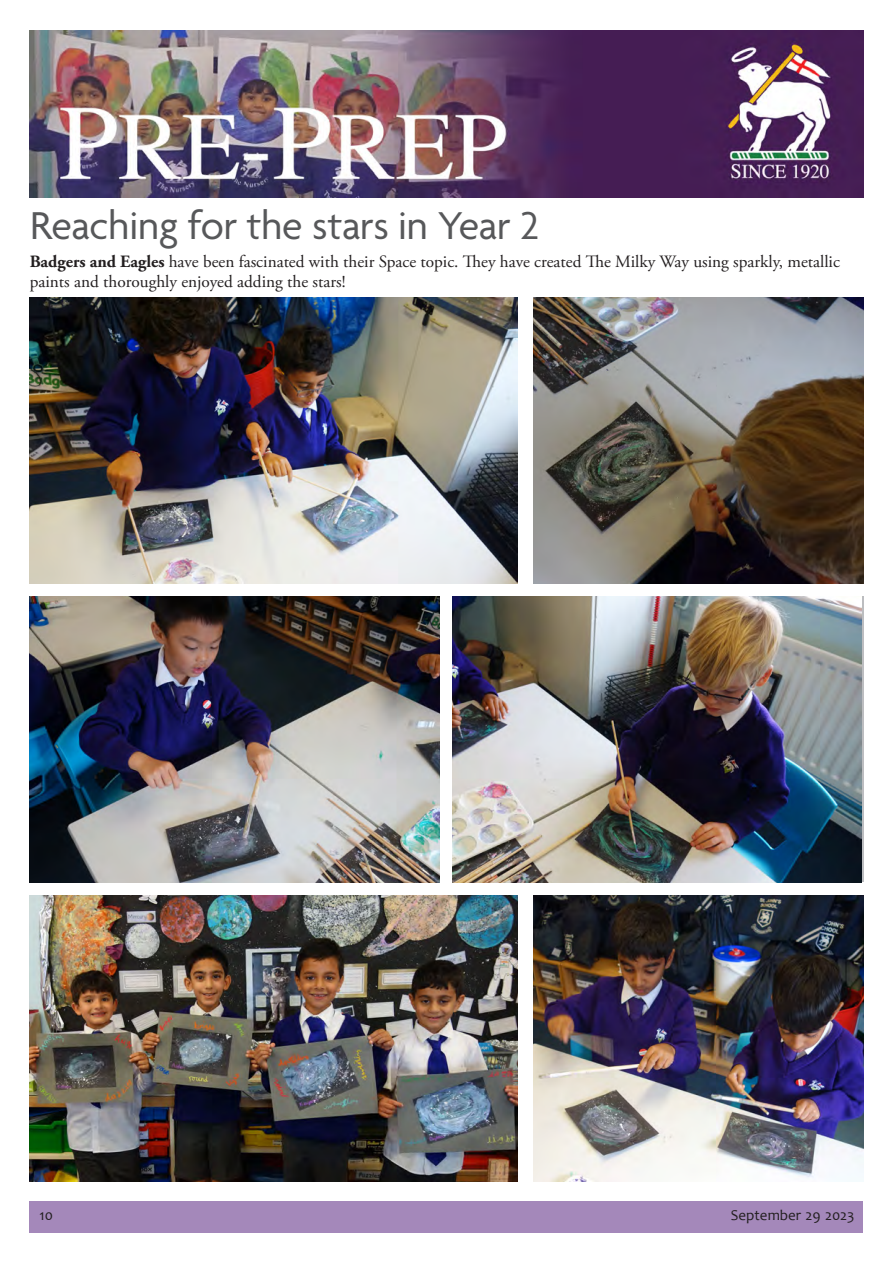
<style>
.page{position:relative;width:893px;height:1263px;background:#fff}
.page>*{position:absolute;margin:0;border:0;box-sizing:border-box;transform-origin:0 0}
.t1{font:42px "Agenda";letter-spacing:-.005em;color:#57585a}
.t2{font:17.25px/20.7px "Adobe Garamond Pro";color:#231f20}
.t3{font:15px "Candara";color:#231f20}
.s1{font-weight:700}
</style>
<div class="page">
<div style="left:30px;top:1201px;width:833px;height:32px;background:#a488ba"></div>
<img style="left:30px;top:31px;width:833px;height:167px">
<img style="left:534px;top:298px;width:329px;height:286px">
<img style="left:30px;top:298px;width:488px;height:286px">
<img style="left:534px;top:895px;width:329px;height:286px">
<img style="left:30px;top:895px;width:488px;height:286px">
<img style="left:29px;top:596px;width:411px;height:286px">
<img style="left:453px;top:596px;width:409px;height:286px">
<p class="t1" style="left:30px;top:203px;width:511px">Reaching for the stars in Year 2</p>
<p class="t2" style="left:30px;top:251px;width:812px"><span class="s1">Badgers and Eagles</span> have been fascinated with their Space topic. They have created The Milky Way using sparkly, metallic paints and thoroughly enjoyed adding the stars!</p>
<p class="t3" style="left:39px;top:1205px;width:15px">10</p>
<p class="t3" style="left:731px;top:1205px;width:125px">September 29 2023</p>
</div>
